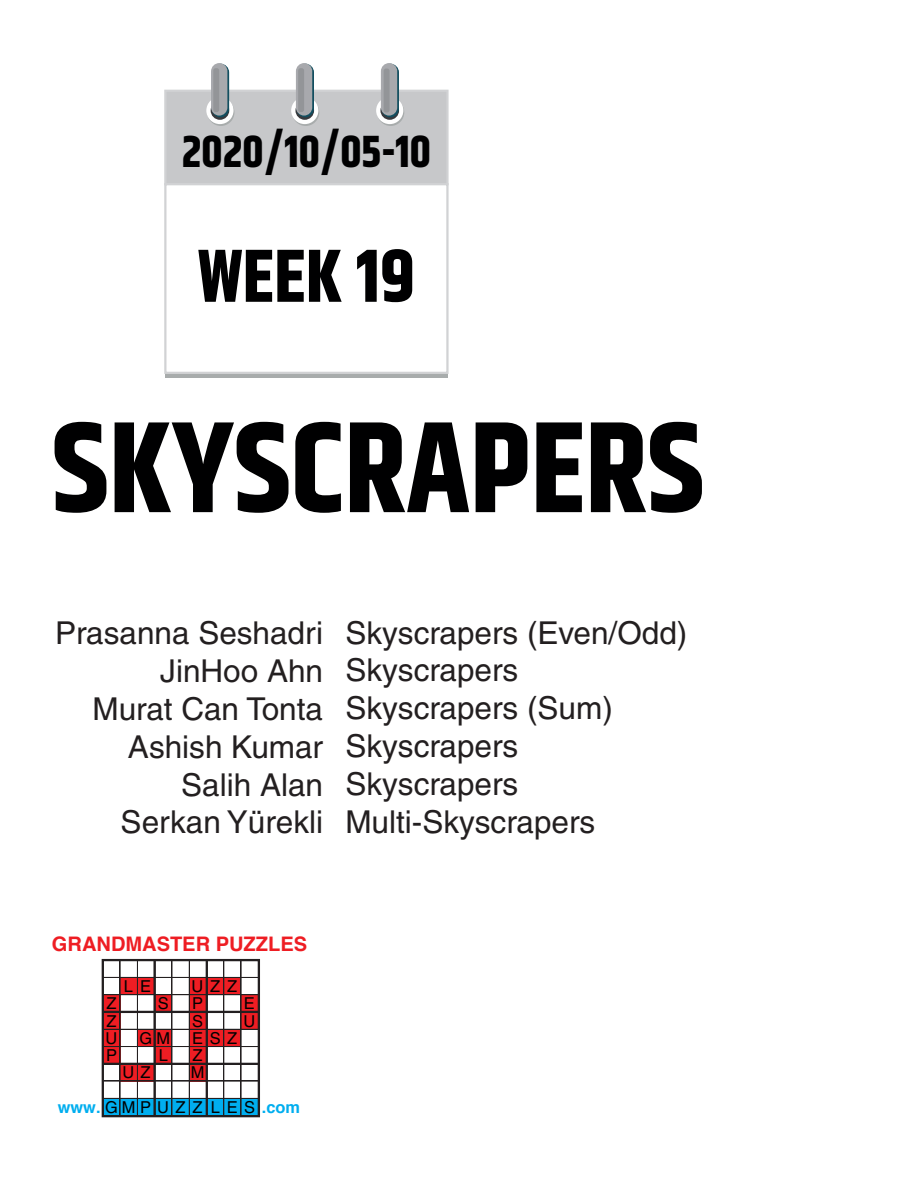
<style>
.page{position:relative;width:918px;height:1188px;background:#fff}
.page>*{position:absolute;margin:0;border:0;box-sizing:border-box;transform-origin:0 0}
.t1{font:700 129.45px "Khand";color:#000001}
.t2{font:700 75px "Khand";color:#000001}
.t3{font:700 45px "Khand";color:#000001}
.t4{font:31.5px/37.8px "Helvetica";color:#231f20;text-align:right}
.t5{font:700 20.1px "Helvetica";color:#ee1d23}
.t6{font:16.35px/34.5px "Helvetica";letter-spacing:.38em;color:#010101}
.s1{font-weight:700;color:#00aeef}
</style>
<div class="page">
<div style="left:104px;top:1098px;width:155px;height:18px;background:#00aeef"></div>
<div style="left:120px;top:977px;width:35px;height:18px;background:#ee1d23"></div>
<div style="left:189px;top:977px;width:52px;height:18px;background:#ee1d23"></div>
<div style="left:103px;top:995px;width:17px;height:17px;background:#ee1d23"></div>
<div style="left:155px;top:995px;width:17px;height:17px;background:#ee1d23"></div>
<div style="left:189px;top:995px;width:18px;height:17px;background:#ee1d23"></div>
<div style="left:241px;top:995px;width:18px;height:17px;background:#ee1d23"></div>
<div style="left:103px;top:1012px;width:17px;height:17px;background:#ee1d23"></div>
<div style="left:189px;top:1012px;width:18px;height:17px;background:#ee1d23"></div>
<div style="left:241px;top:1012px;width:18px;height:17px;background:#ee1d23"></div>
<div style="left:103px;top:1029px;width:17px;height:18px;background:#ee1d23"></div>
<div style="left:137px;top:1029px;width:35px;height:18px;background:#ee1d23"></div>
<div style="left:189px;top:1029px;width:52px;height:18px;background:#ee1d23"></div>
<div style="left:103px;top:1047px;width:17px;height:17px;background:#ee1d23"></div>
<div style="left:155px;top:1047px;width:17px;height:17px;background:#ee1d23"></div>
<div style="left:189px;top:1047px;width:18px;height:17px;background:#ee1d23"></div>
<div style="left:120px;top:1064px;width:35px;height:17px;background:#ee1d23"></div>
<div style="left:189px;top:1064px;width:18px;height:17px;background:#ee1d23"></div>
<hr style="left:120px;top:961px;width:1px;height:51px;background:#231f20">
<hr style="left:172px;top:961px;width:1px;height:51px;background:#231f20">
<hr style="left:224px;top:961px;width:1px;height:51px;background:#231f20">
<hr style="left:241px;top:961px;width:1px;height:51px;background:#231f20">
<hr style="left:120px;top:1013px;width:1px;height:51px;background:#231f20">
<hr style="left:172px;top:1013px;width:1px;height:51px;background:#231f20">
<hr style="left:224px;top:1013px;width:1px;height:51px;background:#231f20">
<hr style="left:241px;top:1013px;width:1px;height:51px;background:#231f20">
<hr style="left:104px;top:1081px;width:51px;height:1px;background:#231f20">
<hr style="left:155px;top:1081px;width:52px;height:1px;background:#231f20">
<hr style="left:120px;top:1064px;width:1px;height:52px;background:#231f20">
<hr style="left:172px;top:1064px;width:1px;height:52px;background:#231f20">
<hr style="left:224px;top:1064px;width:1px;height:52px;background:#231f20">
<hr style="left:241px;top:1064px;width:1px;height:52px;background:#231f20">
<hr style="left:207px;top:1081px;width:51px;height:1px;background:#231f20">
<div style="left:102px;top:959px;width:158px;height:158px;border:2px solid #231f20"></div>
<hr style="left:153px;top:959px;width:3px;height:157px;background:#231f20">
<hr style="left:206px;top:960px;width:2px;height:156px;background:#231f20">
<hr style="left:103px;top:1063px;width:156px;height:2px;background:#231f20">
<hr style="left:102px;top:1011px;width:156px;height:2px;background:#231f20">
<hr style="left:102px;top:959px;width:1px;height:157px;background:#231f20">
<hr style="left:119px;top:960px;width:1px;height:156px;background:#231f20">
<hr style="left:137px;top:960px;width:1px;height:156px;background:#231f20">
<hr style="left:171px;top:960px;width:1px;height:156px;background:#231f20">
<hr style="left:189px;top:960px;width:1px;height:156px;background:#231f20">
<hr style="left:223px;top:960px;width:1px;height:156px;background:#231f20">
<hr style="left:240px;top:960px;width:1px;height:156px;background:#231f20">
<hr style="left:258px;top:960px;width:1px;height:156px;background:#231f20">
<hr style="left:103px;top:959px;width:156px;height:1px;background:#231f20">
<hr style="left:103px;top:977px;width:156px;height:1px;background:#231f20">
<hr style="left:103px;top:994px;width:156px;height:1px;background:#231f20">
<hr style="left:103px;top:1029px;width:156px;height:1px;background:#231f20">
<hr style="left:103px;top:1046px;width:156px;height:1px;background:#231f20">
<hr style="left:103px;top:1080px;width:156px;height:1px;background:#231f20">
<hr style="left:103px;top:1098px;width:156px;height:1px;background:#231f20">
<hr style="left:103px;top:1115px;width:156px;height:1px;background:#231f20">
<div style="left:164px;top:90px;width:285px;height:95px;background:#c7c8ca;border:2px solid #d1d2d4"></div>
<div style="left:165px;top:189px;width:282px;height:189px;background:#a8acac"></div>
<div style="left:164px;top:183px;width:285px;height:191px;background:#fff;border:2px solid #d1d2d4"></div>
<svg style="left:207px;top:99px;width:27px;height:27px"></svg>
<svg style="left:206px;top:97px;width:28px;height:27px"></svg>
<svg style="left:211px;top:101px;width:18px;height:19px"></svg>
<svg style="left:212px;top:64px;width:17px;height:53px"></svg>
<div style="left:211px;top:63px;width:16px;height:53px;background:#a8a9ad;border-radius:8px"></div>
<svg style="left:292px;top:99px;width:27px;height:27px"></svg>
<div style="left:291px;top:97px;width:27px;height:27px;background:#fff;border-radius:50%"></div>
<svg style="left:295px;top:101px;width:19px;height:19px"></svg>
<svg style="left:297px;top:64px;width:17px;height:53px"></svg>
<div style="left:296px;top:63px;width:16px;height:53px;background:#a8a9ad;border-radius:8px"></div>
<svg style="left:377px;top:99px;width:27px;height:27px"></svg>
<div style="left:376px;top:97px;width:27px;height:27px;background:#fff;border-radius:50%"></div>
<svg style="left:380px;top:101px;width:19px;height:19px"></svg>
<svg style="left:381px;top:64px;width:18px;height:53px"></svg>
<div style="left:381px;top:63px;width:16px;height:53px;background:#a8a9ad;border-radius:8px"></div>
<div style="left:213px;top:68px;width:6px;height:44px;background:#939598;border-radius:2px"></div>
<div style="left:298px;top:68px;width:6px;height:44px;background:#939598;border-radius:2px"></div>
<div style="left:384px;top:69px;width:6px;height:43px;background:#939598;border-radius:2px"></div>
<h3 class="t3" style="left:182px;top:120px;width:251px">2020/10/05-10</h3>
<h2 class="t2" style="left:198px;top:223px;width:218px">WEEK 19</h2>
<h1 class="t1" style="left:52px;top:376px;width:654px">SKYSCRAPERS</h1>
<p class="t4" style="left:55px;top:614px;width:270px">Prasanna Seshadri<br>JinHoo Ahn<br>Murat Can Tonta<br>Ashish Kumar<br>Salih Alan<br>Serkan Yürekli</p>
<p class="t4" style="left:345px;top:614px;width:343px;text-align:left">Skyscrapers (Even/Odd)<br>Skyscrapers<br>Skyscrapers (Sum)<br>Skyscrapers<br>Skyscrapers<br>Multi-Skyscrapers</p>
<p class="t5" style="left:52px;top:931px;width:257px">GRANDMASTER PUZZLES</p>
<p class="t6" style="left:124px;top:969px;width:29px">L E</p>
<p class="t6" style="left:192px;top:969px;width:47px">UZZ</p>
<p class="t6" style="left:107px;top:986px;width:12px">Z</p>
<p class="t6" style="left:158px;top:986px;width:12px">S</p>
<p class="t6" style="left:192px;top:986px;width:12px">P</p>
<p class="t6" style="left:244px;top:986px;width:12px">E</p>
<p class="t6" style="left:107px;top:1003px;width:12px">Z</p>
<p class="t6" style="left:192px;top:1003px;width:12px">S</p>
<p class="t6" style="left:243px;top:1003px;width:13px">U</p>
<p class="t6" style="left:106px;top:1021px;width:13px">U</p>
<p class="t6" style="left:139px;top:1021px;width:32px">G M</p>
<p class="t6" style="left:192px;top:1021px;width:47px">ESZ</p>
<p class="t6" style="left:106px;top:1038px;width:12px">P</p>
<p class="t6" style="left:159px;top:1038px;width:11px">L</p>
<p class="t6" style="left:193px;top:1038px;width:12px">Z</p>
<p class="t6" style="left:123px;top:1055px;width:30px">U Z</p>
<p class="t6" style="left:58px;top:1055px;width:244px;text-indent:133px">M <span class="s1">www.</span>GMPUZ Z L ES <span class="s1">.com</span></p>
</div>
